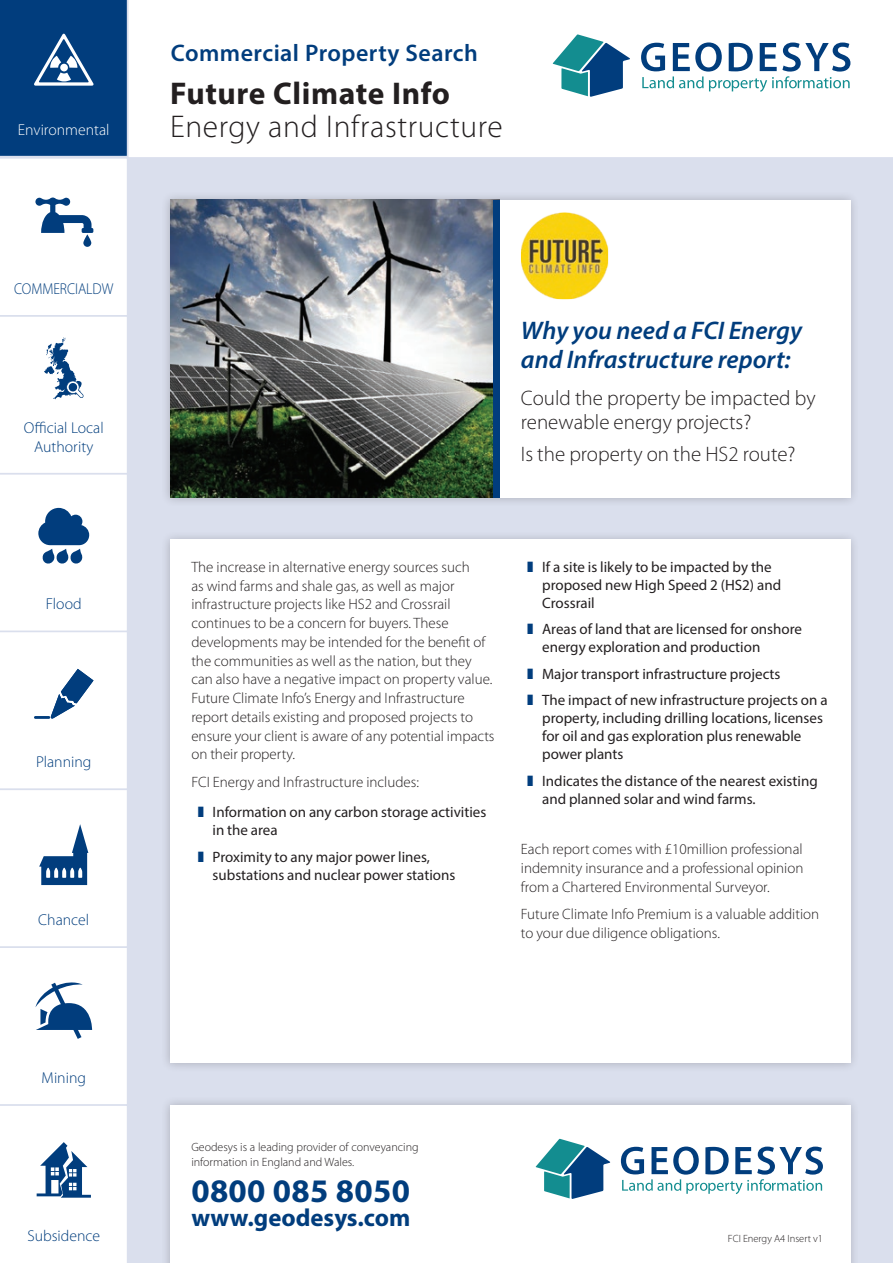
<style>
.page{position:relative;width:893px;height:1263px;background:#dadfed}
.page>*{position:absolute;margin:0;border:0;box-sizing:border-box;transform-origin:0 0}
.t1{font:700 33px "Myriad Pro";letter-spacing:.01em;color:#013d7d}
.t2{font:300 31.5px "Myriad Pro";letter-spacing:.02em;color:#231f20}
.t3{font:700 31.5px "Myriad Pro";letter-spacing:.02em;color:#231f20}
.t4{font:italic 600 25.5px/28.5px "Myriad Pro";color:#013d7d}
.t5{font:700 24.75px "Myriad Pro";color:#013d7d}
.t6{font:600 24px "Myriad Pro";letter-spacing:.02em;color:#013d7d}
.t7{font:300 21px/24px "Myriad Pro";color:#231f20}
.t8{font:300 15.75px/18.9px "Myriad Pro";color:#013d7d;text-align:center}
.t9{font:300 15.75px "Myriad Pro";color:#fff}
.t10{font:300 15.75px "Myriad Pro";color:#013d7d;scale:.9 1}
.t11{font:300 15px/18.8px "Myriad Pro";color:#231f20}
.t12{font:15px/18px "Myriad Pro";color:#231f20}
.t13{font:300 12px/15px "Myriad Pro";color:#231f20}
.t14{font:300 10.5px "Myriad Pro";color:#231f20}
.s1{font-weight:300}
.s2{color:#013d7d}
</style>
<div class="page">
<div style="left:128px;top:0;width:765px;height:157px;background:#fff"></div>
<div style="left:161px;top:1095px;width:699px;height:168px;background:#231f20;opacity:.24"></div>
<div style="left:170px;top:1105px;width:680px;height:158px;background:#fff"></div>
<svg style="left:0;top:0;width:127px;height:1263px;background:#d3dde8"></svg>
<svg style="left:536px;top:1139px;width:74px;height:60px"></svg>
<svg style="left:621px;top:1146px;width:202px;height:48px"></svg>
<svg style="left:553px;top:34px;width:77px;height:63px;background:#67a0b4"></svg>
<svg style="left:641px;top:42px;width:209px;height:50px;background:#b6cbda"></svg>
<div style="left:161px;top:530px;width:699px;height:542px;background:#231f20;opacity:.24"></div>
<div style="left:170px;top:539px;width:680px;height:523px;background:#fff"></div>
<div style="left:161px;top:190px;width:699px;height:317px;background:#231f20;opacity:.24"></div>
<div style="left:170px;top:200px;width:680px;height:297px;background:#fff"></div>
<img style="left:170px;top:200px;width:323px;height:297px">
<div style="left:493px;top:200px;width:7px;height:297px;background:#013d7d"></div>
<img style="left:521px;top:212px;width:87px;height:87px">
<p class="t9" style="left:18px;top:120px;width:93px">Environmental</p>
<p class="t10" style="left:14px;top:279px;width:112px">COMMERCIALDW</p>
<p class="t8" style="left:24px;top:418px;width:81px">Official Local<br>Authority</p>
<p class="t8" style="left:46px;top:595px;width:37px">Flood</p>
<p class="t8" style="left:36px;top:752px;width:57px">Planning</p>
<p class="t8" style="left:38px;top:910px;width:53px">Chancel</p>
<p class="t8" style="left:42px;top:1068px;width:46px">Mining</p>
<h3 class="t6" style="left:171px;top:38px;width:309px">Commercial Property Search</h3>
<h2 class="t3" style="left:170px;top:73px;width:281px">Future Climate Info</h2>
<h2 class="t2" style="left:170px;top:108px;width:334px">Energy and Infrastructure</h2>
<h3 class="t4" style="left:521px;top:316px;width:283px">Why you need a FCI Energy and Infrastructure report:</h3>
<h3 class="t7" style="left:521px;top:385px;width:296px">Could the property be impacted by renewable energy projects?</h3>
<h3 class="t7" style="left:521px;top:442px;width:276px">Is the property on the HS2 route?</h3>
<p class="t11" style="left:191px;top:557px;width:305px">The increase in alternative energy sources such<br>as wind farms and shale gas, as well as major infrastructure projects like HS2 and Crossrail continues to be a concern for buyers. These developments may be intended for the benefit of the communities as well as the nation, but they can also have a negative impact on property value.<br>Future Climate Info’s Energy and Infrastructure report details existing and proposed projects to ensure your client is aware of any potential impacts on their property.</p>
<p class="t12" style="left:198px;top:766px;width:290px;line-height:30.8px;text-indent:-6px"><span class="s1">FCI Energy and Infrastructure includes:<br></span><span class="s2">❚</span> Information on any carbon storage activities</p>
<p class="t12" style="left:198px;top:817px;width:234px;line-height:26.5px;text-indent:15px">in the area<br><span class="s2">❚</span> Proximity to any major power lines,</p>
<p class="t12" style="left:213px;top:866px;width:244px">substations and nuclear power stations</p>
<p class="t12" style="left:542px;top:557px;width:240px;text-indent:-15px"><span class="s2">❚</span> If a site is likely to be impacted by the proposed new High Speed 2 (HS2) and<br>Crossrail</p>
<p class="t12" style="left:542px;top:620px;width:261px;text-indent:-15px"><span class="s2">❚</span> Areas of land that are licensed for onshore energy exploration and production</p>
<p class="t12" style="left:527px;top:660px;width:302px;line-height:26.5px"><span class="s2">❚</span> Major transport infrastructure projects<br><span class="s2">❚</span> The impact of new infrastructure projects on a</p>
<p class="t12" style="left:542px;top:709px;width:282px">property, including drilling locations, licenses for oil and gas exploration plus renewable power plants</p>
<p class="t12" style="left:542px;top:772px;width:277px;text-indent:-15px"><span class="s2">❚</span> Indicates the distance of the nearest existing and planned solar and wind farms.</p>
<p class="t11" style="left:521px;top:840px;width:284px;text-align:justify">Each report comes with £10million professional indemnity insurance and a professional opinion from a Chartered Environmental Surveyor.</p>
<p class="t11" style="left:521px;top:904px;width:300px">Future Climate Info Premium is a valuable addition to your due diligence obligations.</p>
<p class="t13" style="left:191px;top:1139px;width:229px">Geodesys is a leading provider of conveyancing information in England and Wales.</p>
<h1 class="t1" style="left:191px;top:1170px;width:220px">0800 085 8050</h1>
<h3 class="t5" style="left:191px;top:1202px;width:220px">www.geodesys.com</h3>
<p class="t8" style="left:27px;top:1226px;width:74px">Subsidence</p>
<p class="t14" style="left:728px;top:1232px;width:97px">FCI Energy A4 Insert v1</p>
</div>
